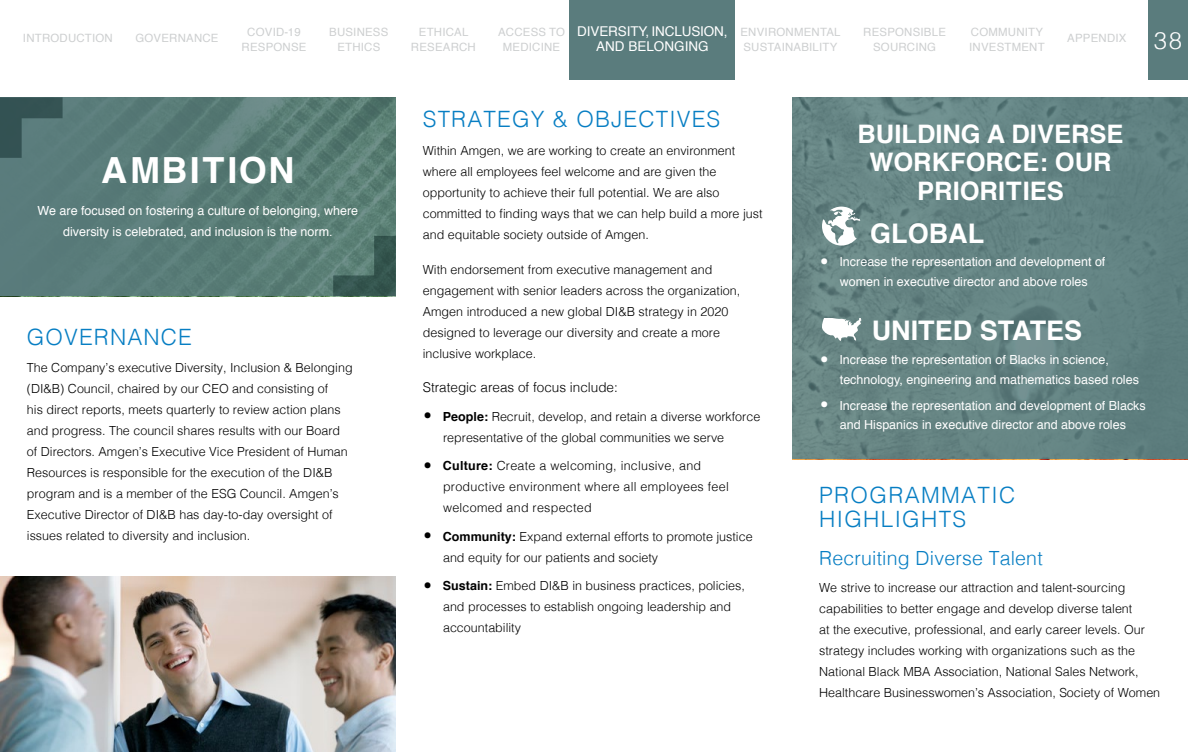
<style>
.page{position:relative;width:1188px;height:752px;background:#fff}
.page>*{position:absolute;margin:0;border:0;box-sizing:border-box;transform-origin:0 0}
.t1{font:700 36px "Helvetica";letter-spacing:.06em;color:#fff}
.t2{font:700 27px "Helvetica";color:#fff}
.t3{font:700 25.5px/28.5px "Helvetica";color:#fff;text-align:center}
.t4{font:300 24px "Helvetica";color:#fff}
.t5{font:300 22.5px/24px "Helvetica";letter-spacing:.05em;color:#077ec3}
.t6{font:300 19.5px "Helvetica";letter-spacing:.01em;color:#077ec3}
.t7{font:13.5px/15px "Helvetica";letter-spacing:-.01em;color:#fff;text-align:center}
.t8{font:300 13.5px "Helvetica";color:#000}
.t9{font:300 12.6px/21px "Helvetica";color:#000}
.t10{font:12.6px/19.5px "Helvetica";color:#fff;text-align:center}
.t11{font:300 12.6px/21px "Helvetica";letter-spacing:.02em;color:#000}
.t12{font:11.4px/15px "Helvetica";letter-spacing:.02em;color:#cdcfd0;text-align:center}
.s1{font-weight:400;font-size:27px}
.s2{font-weight:700}
.s3{font-size:27px}
</style>
<div class="page">
<div style="left:0;top:97px;width:396px;height:199px;background:#5a7c7d"></div>
<svg style="left:0;top:97px;width:63px;height:61px"></svg>
<svg style="left:333px;top:236px;width:63px;height:60px"></svg>
<div style="left:1148px;top:0;width:40px;height:79px;background:#5a7c7d"></div>
<svg style="left:792px;top:97px;width:396px;height:362px;background:#638383"></svg>
<svg style="left:822px;top:207px;width:38px;height:38px"></svg>
<svg style="left:821px;top:318px;width:40px;height:24px"></svg>
<img style="left:0;top:577px;width:396px;height:175px">
<div style="left:570px;top:0;width:165px;height:79px;background:#5a7c7d"></div>
<p class="t7" style="left:577px;top:25px;width:152px">DIVERSITY, INCLUSION,<br>AND BELONGING</p>
<p class="t12" style="left:23px;top:31px;width:91px">INTRODUCTION</p>
<p class="t12" style="left:863px;top:25px;width:84px">RESPONSIBLE<br>SOURCING</p>
<p class="t12" style="left:969px;top:25px;width:77px;text-align:left">COMMUNITY<br>INVESTMENT</p>
<p class="t12" style="left:1067px;top:31px;width:61px">APPENDIX</p>
<p class="t12" style="left:135px;top:31px;width:85px">GOVERNANCE</p>
<p class="t12" style="left:242px;top:25px;width:66px">COVID-19<br>RESPONSE</p>
<p class="t12" style="left:329px;top:25px;width:61px">BUSINESS<br>ETHICS</p>
<p class="t12" style="left:411px;top:25px;width:66px">ETHICAL<br>RESEARCH</p>
<p class="t12" style="left:498px;top:25px;width:68px">ACCESS TO<br>MEDICINE</p>
<p class="t12" style="left:740px;top:25px;width:102px;text-align:left">ENVIRONMENTAL<br>SUSTAINABILITY</p>
<h3 class="t4" style="left:1154px;top:20px;width:30px">38</h3>
<h1 class="t1" style="left:101px;top:142px;width:195px">AMBITION</h1>
<p class="t10" style="left:38px;top:201px;width:322px;line-height:21px">We are focused on fostering a culture of belonging, where diversity is celebrated, and inclusion is the norm.</p>
<h3 class="t5" style="left:27px;top:323px;width:167px">GOVERNANCE</h3>
<p class="t9" style="left:27px;top:356px;width:327px">The Company’s executive Diversity, Inclusion &amp; Belonging (DI&amp;B) Council, chaired by our CEO and consisting of<br>his direct reports, meets quarterly to review action plans and progress. The council shares results with our Board of Directors. Amgen’s Executive Vice President of Human Resources is responsible for the execution of the DI&amp;B program and is a member of the ESG Council. Amgen’s Executive Director of DI&amp;B has day-to-day oversight of issues related to diversity and inclusion.</p>
<h3 class="t5" style="left:423px;top:106px;width:299px">STRATEGY &amp; OBJECTIVES</h3>
<p class="t9" style="left:423px;top:139px;width:341px">Within Amgen, we are working to create an environment where all employees feel welcome and are given the opportunity to achieve their full potential. We are also committed to finding ways that we can help build a more just and equitable society outside of Amgen.</p>
<p class="t9" style="left:423px;top:258px;width:319px">With endorsement from executive management and engagement with senior leaders across the organization, Amgen introduced a new global DI&amp;B strategy in 2020 designed to leverage our diversity and create a more inclusive workplace.</p>
<p class="t8" style="left:423px;top:376px;width:197px">Strategic areas of focus include:</p>
<p class="t9" style="left:443px;top:405px;width:319px;text-indent:-20px"><span class="s1">•</span> <span class="s2">People:</span> Recruit, develop, and retain a diverse workforce representative of the global communities we serve</p>
<p class="t11" style="left:443px;top:454px;width:287px;text-indent:-20px"><span class="s1">•</span> <span class="s2">Culture:</span> Create a welcoming, inclusive, and productive environment where all employees feel welcomed and respected</p>
<p class="t9" style="left:443px;top:525px;width:311px;text-indent:-20px"><span class="s1">•</span> <span class="s2">Community:</span> Expand external efforts to promote justice and equity for our patients and society</p>
<p class="t9" style="left:443px;top:574px;width:303px;text-indent:-20px"><span class="s1">•</span> <span class="s2">Sustain:</span> Embed DI&amp;B in business practices, policies, and processes to establish ongoing leadership and accountability</p>
<h3 class="t3" style="left:858px;top:120px;width:267px">BUILDING A DIVERSE<br>WORKFORCE: OUR<br>PRIORITIES</h3>
<h2 class="t2" style="left:870px;top:212px;width:115px">GLOBAL</h2>
<p class="t10" style="left:820px;top:252px;width:287px"><span class="s3">•</span> Increase the representation and development of women in executive director and above roles</p>
<h2 class="t2" style="left:872px;top:309px;width:212px">UNITED STATES</h2>
<p class="t10" style="left:840px;top:350px;width:301px;text-align:left;text-indent:-20px"><span class="s3">•</span> Increase the representation of Blacks in science, technology, engineering and mathematics based roles</p>
<p class="t10" style="left:820px;top:396px;width:328px"><span class="s3">•</span> Increase the representation and development of Blacks and Hispanics in executive director and above roles</p>
<h3 class="t5" style="left:819px;top:481px;width:198px">PROGRAMMATIC<br>HIGHLIGHTS</h3>
<h3 class="t6" style="left:819px;top:541px;width:225px">Recruiting Diverse Talent</h3>
<p class="t9" style="left:819px;top:576px;width:343px">We strive to increase our attraction and talent-sourcing capabilities to better engage and develop diverse talent<br>at the executive, professional, and early career levels. Our strategy includes working with organizations such as the National Black MBA Association, National Sales Network, Healthcare Businesswomen’s Association, Society of Women</p>
</div>
